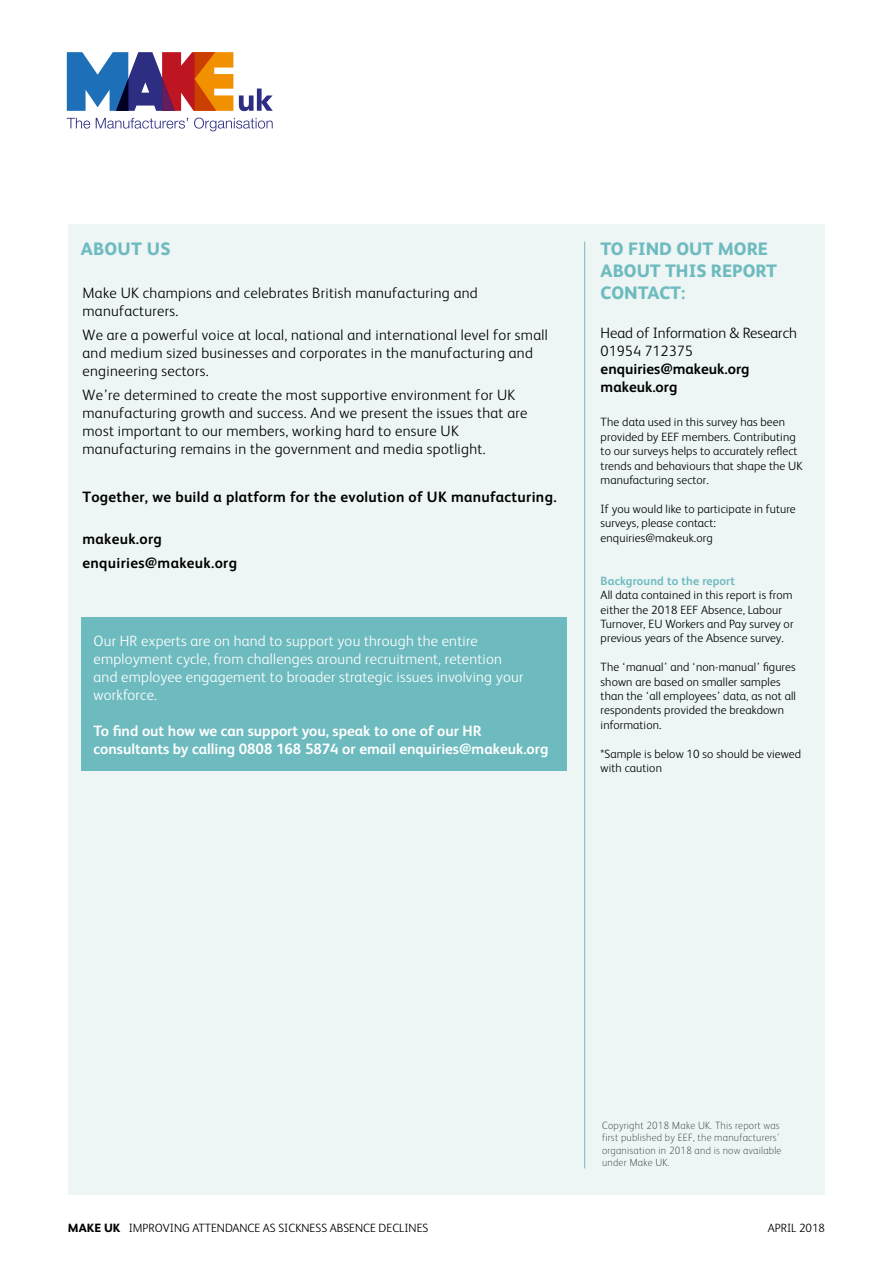
<style>
.page{position:relative;width:893px;height:1263px;background:#fff}
.page>*{position:absolute;margin:0;border:0;box-sizing:border-box;transform-origin:0 0}
.t1{font:800 18px/21.6px "FS Albert";color:#6ebbbf}
.t2{font:300 15px/18px "FS Albert";letter-spacing:.02em;color:#010000}
.t3{font:300 15px/18px "FS Albert";letter-spacing:.015em;color:#fff}
.t4{font:700 15px/18px "FS Albert";color:#fff}
.t5{font:700 15px/24px "FS Albert";letter-spacing:.02em;color:#010000}
.t6{font:300 15px/18px "FS Albert";color:#000}
.t7{font:700 15px/18px "FS Albert";color:#000}
.t8{font:300 12px/14.4px "FS Albert";letter-spacing:.01em;color:#000}
.t9{font:700 12px "FS Albert";letter-spacing:.01em;color:#6ebbbf}
.t10{font:100 10.5px/12.6px "FS Albert";letter-spacing:.02em;color:#1d1d1b}
.s1{font-weight:800}
</style>
<div class="page">
<div style="left:68px;top:224px;width:757px;height:971px;background:#edf5f5"></div>
<div style="left:82px;top:617px;width:485px;height:154px;background:#6ebbbf"></div>
<hr style="left:584px;top:242px;width:1px;height:926px;background:#6ebbbf">
<svg style="left:239px;top:89px;width:34px;height:22px"></svg>
<svg style="left:67px;top:118px;width:23px;height:11px"></svg>
<svg style="left:96px;top:118px;width:92px;height:11px"></svg>
<svg style="left:194px;top:118px;width:79px;height:13px"></svg>
<svg style="left:67px;top:52px;width:166px;height:59px;background:#846b78"></svg>
<h1 class="t1" style="left:81px;top:238px;width:91px">ABOUT US</h1>
<p class="t2" style="left:82px;top:284px;width:397px">Make UK champions and celebrates British manufacturing and manufacturers.</p>
<p class="t2" style="left:82px;top:326px;width:467px">We are a powerful voice at local, national and international level for small and medium sized businesses and corporates in the manufacturing and engineering sectors.</p>
<p class="t2" style="left:82px;top:386px;width:446px">We’re determined to create the most supportive environment for UK manufacturing growth and success. And we present the issues that are most important to our members, working hard to ensure UK manufacturing remains in the government and media spotlight.</p>
<p class="t5" style="left:82px;top:485px;width:476px">Together, we build a platform for the evolution of UK manufacturing.</p>
<p class="t5" style="left:82px;top:527px;width:156px">makeuk.org enquiries@makeuk.org</p>
<p class="t3" style="left:94px;top:632px;width:431px">Our HR experts are on hand to support you through the entire employment cycle, from challenges around recruitment, retention and employee engagement to broader strategic issues involving your workforce.</p>
<p class="t4" style="left:94px;top:722px;width:456px">To find out how we can support you, speak to one of our HR consultants by calling 0808 168 5874 or email enquiries@makeuk.org</p>
<h1 class="t1" style="left:601px;top:238px;width:178px">TO FIND OUT MORE<br>ABOUT THIS REPORT<br>CONTACT:</h1>
<p class="t6" style="left:601px;top:323px;width:198px">Head of Information &amp; Research<br>01954 712375</p>
<p class="t7" style="left:601px;top:359px;width:150px">enquiries@makeuk.org makeuk.org</p>
<p class="t8" style="left:601px;top:415px;width:204px">The data used in this survey has been provided by EEF members. Contributing to our surveys helps to accurately reflect trends and behaviours that shape the UK manufacturing sector.</p>
<p class="t8" style="left:601px;top:501px;width:197px">If you would like to participate in future surveys, please contact: enquiries@makeuk.org</p>
<p class="t9" style="left:601px;top:574px;width:136px">Background to the report</p>
<p class="t8" style="left:601px;top:588px;width:194px">All data contained in this report is from either the 2018 EEF Absence, Labour Turnover, EU Workers and Pay survey or previous years of the Absence survey.</p>
<p class="t8" style="left:601px;top:660px;width:197px">The ‘manual’ and ‘non-manual’ figures shown are based on smaller samples than the ‘all employees’ data, as not all respondents provided the breakdown information.</p>
<p class="t8" style="left:601px;top:746px;width:202px">*Sample is below 10 so should be viewed with caution</p>
<p class="t10" style="left:602px;top:1119px;width:181px">Copyright 2018 Make UK. This report was first published by EEF, the manufacturers' organisation in 2018 and is now available under Make UK.</p>
<p class="t8" style="left:68px;top:1221px;width:362px"><span class="s1">MAKE UK</span> IMPROVING ATTENDANCE AS SICKNESS ABSENCE DECLINES</p>
<p class="t8" style="left:768px;top:1221px;width:59px">APRIL 2018</p>
</div>
